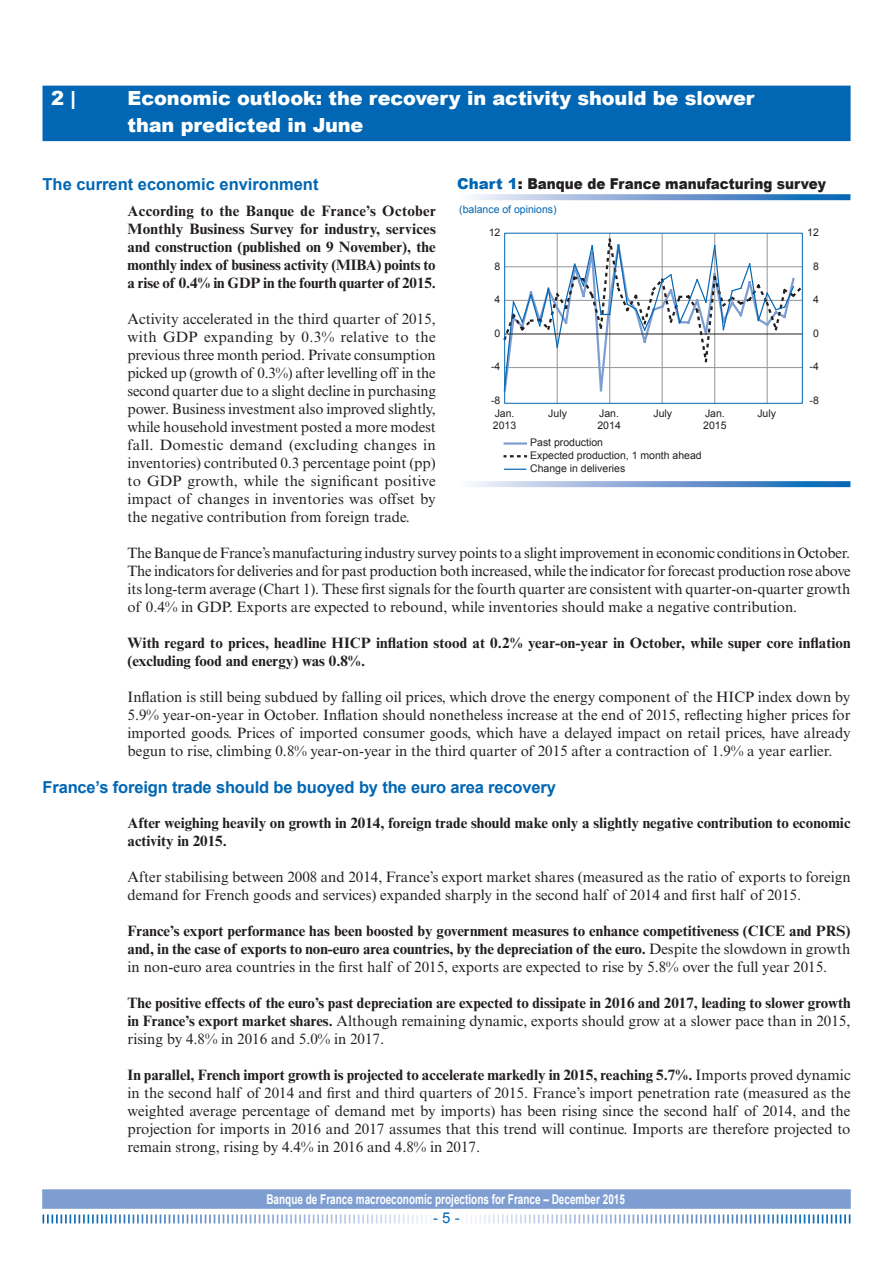
<style>
.page{position:relative;width:893px;height:1263px;background:#fff}
.page>*{position:absolute;margin:0;border:0;box-sizing:border-box;transform-origin:0 0}
.t1{font:900 19.5px/27px "Arial";letter-spacing:-.005em;color:#fff}
.t2{font:700 16.5px "Arial";letter-spacing:-.01em;color:#0166b3}
.t3{font:15px/18px "Times New Roman MT Std";color:#231f20;text-align:justify}
.t4{font:700 15px/18px "Times New Roman MT Std";color:#231f20;text-align:justify}
.t5{font:900 15px "Arial";color:#231f20}
.t6{font:15px "Arial";color:#0166b3}
.t7{font:700 13.5px "Arial";color:#fff;scale:.74 1}
.t8{font:10.5px/12.6px "Arial";color:#231f20}
.t9{font:10.5px "Arial";color:#0166b3}
.s1{color:#0166b3}
.s2{font-weight:400}
.s3{font-weight:700}
</style>
<div class="page">
<div style="left:42px;top:1189px;width:809px;height:20px;background:#7e9ed2"></div>
<svg style="left:43px;top:1214px;width:807px;height:9px"></svg>
<div style="left:43px;top:86px;width:808px;height:55px;background:#0166b3"></div>
<svg style="left:472px;top:194px;width:378px;height:6px;background:#7da5d4"></svg>
<svg style="left:472px;top:481px;width:378px;height:6px;background:#7ca5d4"></svg>
<hr style="left:557px;top:233px;width:1px;height:170px;background:#939598">
<hr style="left:609px;top:233px;width:1px;height:170px;background:#939598">
<hr style="left:662px;top:233px;width:1px;height:170px;background:#939598">
<hr style="left:714px;top:233px;width:1px;height:170px;background:#939598">
<hr style="left:767px;top:233px;width:1px;height:170px;background:#939598">
<hr style="left:505px;top:442px;width:21px;height:3px;background:#7e9ed2">
<svg style="left:505px;top:455px;width:21px;height:2px"></svg>
<svg style="left:505px;top:469px;width:21px;height:1px"></svg>
<svg style="left:503px;top:237px;width:299px;height:156px"></svg>
<hr style="left:505px;top:334px;width:297px;height:1px;background:#231f20">
<hr style="left:505px;top:233px;width:297px;height:1px;background:#0166b3">
<hr style="left:802px;top:233px;width:1px;height:170px;background:#0166b3">
<hr style="left:505px;top:403px;width:297px;height:1px;background:#0166b3">
<hr style="left:504px;top:233px;width:1px;height:170px;background:#0166b3">
<h1 class="t1" style="left:51px;top:84px;width:26px">2 |</h1>
<h1 class="t1" style="left:128px;top:84px;width:628px">Economic outlook: the recovery in activity should be slower than predicted in June</h1>
<p class="t5" style="left:457px;top:172px;width:370px"><span class="s1">Chart 1</span>: Banque de France manufacturing survey</p>
<p class="t9" style="left:459px;top:203px;width:99px">(balance of opinions)</p>
<p class="t2" style="left:43px;top:174px;width:277px">The current economic environment</p>
<p class="t4" style="left:128px;top:202px;width:310px">According to the Banque de France’s October Monthly Business Survey for industry, services and construction (published on 9 November), the monthly index of business activity (MIBA) points to a rise of 0.4% in GDP in the fourth quarter of 2015.</p>
<p class="t3" style="left:128px;top:310px;width:310px">Activity accelerated in the third quarter of 2015, with GDP expanding by 0.3% relative to the previous three month period. Private consumption picked up (growth of 0.3%) after levelling off in the second quarter due to a slight decline in purchasing power. Business investment also improved slightly, while household investment posted a more modest fall. Domestic demand (excluding changes in inventories) contributed 0.3 percentage point (pp) to GDP growth, while the significant positive impact of changes in inventories was offset by the negative contribution from foreign trade.</p>
<p class="t3" style="left:128px;top:544px;width:725px">The Banque de France’s manufacturing industry survey points to a slight improvement in economic conditions in October.<br>The indicators for deliveries and for past production both increased, while the indicator for forecast production rose above its long-term average (Chart 1). These first signals for the fourth quarter are consistent with quarter‑on‑quarter growth of 0.4% in GDP. Exports are expected to rebound, while inventories should make a negative contribution.</p>
<p class="t4" style="left:128px;top:634px;width:725px">With regard to prices, headline HICP inflation stood at 0.2% year-on-year in October, while super core inflation (excluding food and energy) was 0.8%.</p>
<p class="t3" style="left:128px;top:688px;width:724px">Inflation is still being subdued by falling oil prices, which drove the energy component of the HICP index down by 5.9% year-on-year in October. Inflation should nonetheless increase at the end of 2015, reflecting higher prices for imported goods. Prices of imported consumer goods, which have a delayed impact on retail prices, have already begun to rise, climbing 0.8% year-on-year in the third quarter of 2015 after a contraction of 1.9% a year earlier.</p>
<p class="t2" style="left:43px;top:776px;width:515px">France’s foreign trade should be buoyed by the euro area recovery</p>
<p class="t4" style="left:128px;top:814px;width:724px">After weighing heavily on growth in 2014, foreign trade should make only a slightly negative contribution to economic activity in 2015.</p>
<p class="t3" style="left:128px;top:868px;width:724px">After stabilising between 2008 and 2014, France’s export market shares (measured as the ratio of exports to foreign demand for French goods and services) expanded sharply in the second half of 2014 and first half of 2015.</p>
<p class="t4" style="left:128px;top:922px;width:725px">France’s export performance has been boosted by government measures to enhance competitiveness (CICE and PRS) and, in the case of exports to non-euro area countries, by the depreciation of the euro. <span class="s2">Despite the slowdown in growth in non-euro area countries in the first half of 2015, exports are expected to rise by 5.8% over the full year 2015.</span></p>
<p class="t4" style="left:128px;top:994px;width:724px">The positive effects of the euro’s past depreciation are expected to dissipate in 2016 and 2017, leading to slower growth in France’s export market shares. <span class="s2">Although remaining dynamic, exports should grow at a slower pace than in 2015, rising by 4.8% in 2016 and 5.0% in 2017.</span></p>
<p class="t3" style="left:128px;top:1066px;width:725px"><span class="s3">In parallel, French import growth is projected to accelerate markedly in 2015, reaching 5.7%.</span> Imports proved dynamic in the second half of 2014 and first and third quarters of 2015. France’s import penetration rate (measured as the weighted average percentage of demand met by imports) has been rising since the second half of 2014, and the projection for imports in 2016 and 2017 assumes that this trend will continue. Imports are therefore projected to remain strong, rising by 4.4% in 2016 and 4.8% in 2017.</p>
<p class="t8" style="left:489px;top:226px;width:13px">12</p>
<p class="t8" style="left:807px;top:226px;width:13px">12</p>
<p class="t8" style="left:813px;top:260px;width:7px">8</p>
<p class="t8" style="left:495px;top:260px;width:7px">8</p>
<p class="t8" style="left:813px;top:293px;width:7px">4</p>
<p class="t8" style="left:495px;top:293px;width:7px">4</p>
<p class="t8" style="left:813px;top:327px;width:7px">0</p>
<p class="t8" style="left:495px;top:327px;width:7px">0</p>
<p class="t8" style="left:809px;top:360px;width:11px">-4</p>
<p class="t8" style="left:491px;top:360px;width:11px">-4</p>
<p class="t8" style="left:809px;top:394px;width:11px">-8</p>
<p class="t8" style="left:491px;top:394px;width:11px">-8</p>
<p class="t8" style="left:493px;top:407px;width:25px">Jan.<br>2013</p>
<p class="t8" style="left:548px;top:407px;width:20px">July</p>
<p class="t8" style="left:597px;top:407px;width:25px">Jan.<br>2014</p>
<p class="t8" style="left:653px;top:407px;width:20px">July</p>
<p class="t8" style="left:703px;top:407px;width:25px">Jan.<br>2015</p>
<p class="t8" style="left:757px;top:407px;width:20px">July</p>
<p class="t8" style="left:530px;top:436px;width:173px">Past production<br>Expected production, 1 month ahead<br>Change in deliveries</p>
<p class="t7" style="left:266px;top:1190px;width:486px">Banque de France macroeconomic projections for France – December 2015</p>
<p class="t6" style="left:433px;top:1208px;width:28px">- 5 -</p>
</div>
